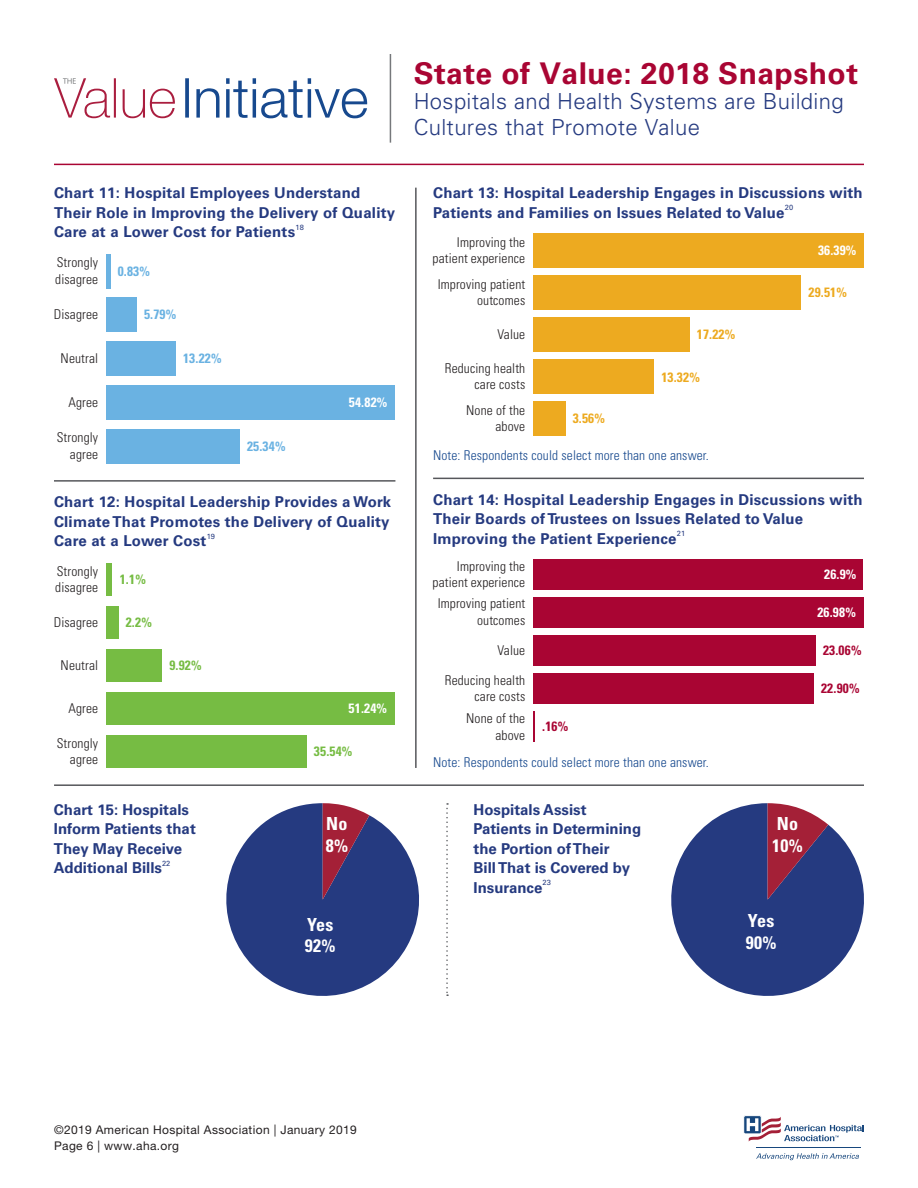
<style>
.page{position:relative;width:918px;height:1188px;background:#fff}
.page>*{position:absolute;margin:0;border:0;box-sizing:border-box;transform-origin:0 0}
.t1{font:700 30px "Univers LT Std";letter-spacing:.015em;color:#a90533}
.t2{font:300 22.2px/25.5px "Univers LT Std";letter-spacing:.015em;color:#253a80}
.Main_Body{font:700 condensed 18px/21.6px "Univers LT Std";letter-spacing:.015em;color:#fff}
.t3{font:700 15px/19.5px "Univers LT Std";letter-spacing:.015em;color:#253a80}
.Main_Body-2{font:300 condensed 13.5px/16.5px "Univers LT Std";letter-spacing:.01em;color:#231f20;text-align:right}
.Main_Body-3{font:300 condensed 13.5px "Univers LT Std";letter-spacing:.01em;color:#17498e}
.Main_Body-4{font:700 condensed 13.5px "Univers LT Std";letter-spacing:.015em;color:#fff}
.Main_Body-5{font:700 condensed 13.5px "Univers LT Std";letter-spacing:.015em;color:#edaa20}
.Main_Body-6{font:700 condensed 13.5px "Univers LT Std";letter-spacing:.015em;color:#6ab2e2}
.Main_Body-7{font:700 condensed 13.5px "Univers LT Std";color:#76bc43}
.Main_Body-8{font:700 condensed 13.5px "Univers LT Std";letter-spacing:.015em;color:#a90533}
.t4{font:12px "Helvetica Neue LT Std";letter-spacing:.03em;color:#231f20}
.t5{font:7.5px "Univers LT Std";letter-spacing:.015em;color:#253a80}
</style>
<div class="page">
<svg style="left:185px;top:78px;width:182px;height:40px"></svg>
<svg style="left:54px;top:78px;width:121px;height:40px"></svg>
<hr style="left:390px;top:54px;width:1px;height:89px;background:#76787b">
<hr style="left:415px;top:188px;width:2px;height:580px;background:#56575b">
<hr style="left:54px;top:480px;width:341px;height:2px;background:#56575b">
<div style="left:106px;top:735px;width:200px;height:33px;background:#76bc43"></div>
<div style="left:106px;top:692px;width:289px;height:33px;background:#76bc43"></div>
<div style="left:106px;top:649px;width:56px;height:33px;background:#76bc43"></div>
<div style="left:106px;top:606px;width:12px;height:33px;background:#76bc43"></div>
<div style="left:106px;top:563px;width:6px;height:33px;background:#76bc43"></div>
<hr style="left:54px;top:164px;width:810px;height:1px;background:#a90533">
<hr style="left:433px;top:478px;width:431px;height:1px;background:#56575b">
<hr style="left:54px;top:784px;width:810px;height:2px;background:#56575b">
<svg style="left:226px;top:803px;width:193px;height:193px;fill:#253a80"></svg>
<svg style="left:323px;top:803px;width:46px;height:97px;background:#70355f"></svg>
<svg style="left:671px;top:803px;width:193px;height:193px;fill:#253a80"></svg>
<svg style="left:768px;top:803px;width:60px;height:97px;background:#793a61"></svg>
<hr style="left:756px;top:1148px;width:104px;height:1px;background:#17477d">
<svg style="left:756px;top:1153px;width:103px;height:7px"></svg>
<svg style="left:743px;top:1115px;width:121px;height:27px"></svg>
<div style="left:106px;top:385px;width:289px;height:35px;background:#6ab2e2"></div>
<div style="left:106px;top:429px;width:134px;height:34px;background:#6ab2e2"></div>
<div style="left:106px;top:342px;width:70px;height:34px;background:#6ab2e2"></div>
<div style="left:106px;top:298px;width:30px;height:34px;background:#6ab2e2"></div>
<hr style="left:106px;top:254px;width:4px;height:34px;background:#6ab2e2">
<div style="left:533px;top:401px;width:32px;height:35px;background:#edaa20"></div>
<div style="left:533px;top:359px;width:121px;height:35px;background:#edaa20"></div>
<div style="left:533px;top:317px;width:156px;height:35px;background:#edaa20"></div>
<div style="left:533px;top:275px;width:268px;height:35px;background:#edaa20"></div>
<div style="left:533px;top:233px;width:331px;height:35px;background:#edaa20"></div>
<hr style="left:533px;top:712px;width:2px;height:30px;background:#a90533">
<div style="left:533px;top:673px;width:281px;height:31px;background:#a90533"></div>
<div style="left:533px;top:635px;width:283px;height:31px;background:#a90533"></div>
<div style="left:533px;top:597px;width:331px;height:31px;background:#a90533"></div>
<div style="left:533px;top:559px;width:330px;height:31px;background:#a90533"></div>
<svg style="left:446px;top:803px;width:2px;height:193px"></svg>
<p class="t1" style="left:414px;top:56px;width:446px">State of Value: 2018 Snapshot</p>
<p class="t2" style="left:414px;top:89px;width:432px">Hospitals and Health Systems are Building<br>Cultures that Promote Value</p>
<p class="t3" style="left:54px;top:184px;width:343px">Chart 11: Hospital Employees Understand<br>Their Role in Improving the Delivery of Quality<br>Care at a Lower Cost for Patients</p>
<p class="t5" style="left:295px;top:223px;width:10px">18</p>
<p class="Main_Body-2" style="left:55px;top:254px;width:44px;text-align:left">Strongly disagree</p>
<p class="Main_Body-2" style="left:54px;top:306px;width:46px">Disagree</p>
<p class="Main_Body-2" style="left:61px;top:350px;width:39px">Neutral</p>
<p class="Main_Body-2" style="left:68px;top:394px;width:31px">Agree</p>
<p class="Main_Body-2" style="left:57px;top:429px;width:43px">Strongly agree</p>
<p class="Main_Body-6" style="left:118px;top:262px;width:34px">0.83%</p>
<p class="Main_Body-6" style="left:144px;top:306px;width:34px">5.79%</p>
<p class="Main_Body-6" style="left:183px;top:350px;width:40px">13.22%</p>
<p class="Main_Body-6" style="left:247px;top:437px;width:40px">25.34%</p>
<p class="Main_Body-4" style="left:349px;top:394px;width:40px">54.82%</p>
<p class="t3" style="left:54px;top:493px;width:339px;text-align:justify">Chart 12: Hospital Leadership Provides a Work Climate That Promotes the Delivery of Quality Care at a Lower Cost</p>
<p class="t5" style="left:207px;top:532px;width:10px">19</p>
<p class="Main_Body-2" style="left:55px;top:563px;width:44px;text-align:left">Strongly disagree</p>
<p class="Main_Body-2" style="left:54px;top:614px;width:46px">Disagree</p>
<p class="Main_Body-2" style="left:61px;top:657px;width:39px">Neutral</p>
<p class="Main_Body-2" style="left:68px;top:700px;width:31px">Agree</p>
<p class="Main_Body-2" style="left:57px;top:735px;width:43px">Strongly agree</p>
<p class="Main_Body-7" style="left:120px;top:571px;width:28px">1.1%</p>
<p class="Main_Body-7" style="left:126px;top:614px;width:28px">2.2%</p>
<p class="Main_Body-7" style="left:169px;top:657px;width:34px">9.92%</p>
<p class="t3" style="left:54px;top:800px;width:143px">Chart 15: Hospitals<br>Inform Patients that<br>They May Receive<br>Additional Bills</p>
<p class="t5" style="left:162px;top:859px;width:10px">22</p>
<p class="Main_Body-4" style="left:349px;top:700px;width:40px">51.24%</p>
<p class="Main_Body-7" style="left:314px;top:743px;width:40px">35.54%</p>
<p class="Main_Body" style="left:326px;top:813px;width:24px">No<br>8%</p>
<p class="Main_Body" style="left:305px;top:913px;width:32px">Yes<br>92%</p>
<p class="t3" style="left:433px;top:184px;width:431px">Chart 13: Hospital Leadership Engages in Discussions with<br>Patients and Families on Issues Related to Value</p>
<p class="t5" style="left:785px;top:203px;width:10px">20</p>
<p class="Main_Body-2" style="left:433px;top:234px;width:94px">Improving the patient experience</p>
<p class="Main_Body-2" style="left:438px;top:276px;width:89px">Improving patient outcomes</p>
<p class="Main_Body-2" style="left:498px;top:326px;width:29px">Value</p>
<p class="Main_Body-2" style="left:445px;top:360px;width:82px">Reducing health care costs</p>
<p class="Main_Body-2" style="left:466px;top:402px;width:61px">None of the above</p>
<p class="Main_Body-5" style="left:573px;top:410px;width:34px">3.56%</p>
<p class="Main_Body-5" style="left:697px;top:326px;width:40px">17.22%</p>
<p class="Main_Body-5" style="left:661px;top:368px;width:40px">13.32%</p>
<p class="Main_Body-3" style="left:433px;top:448px;width:277px">Note: Respondents could select more than one answer.</p>
<p class="Main_Body-4" style="left:818px;top:242px;width:40px">36.39%</p>
<p class="Main_Body-5" style="left:809px;top:284px;width:40px">29.51%</p>
<p class="t3" style="left:433px;top:490px;width:431px">Chart 14: Hospital Leadership Engages in Discussions with<br>Their Boards of Trustees on Issues Related to Value</p>
<p class="t3" style="left:433px;top:529px;width:245px">Improving the Patient Experience</p>
<p class="t5" style="left:677px;top:529px;width:10px">21</p>
<p class="Main_Body-2" style="left:433px;top:558px;width:94px">Improving the patient experience</p>
<p class="Main_Body-2" style="left:438px;top:595px;width:89px">Improving patient outcomes</p>
<p class="Main_Body-2" style="left:498px;top:642px;width:29px">Value</p>
<p class="Main_Body-2" style="left:445px;top:672px;width:82px">Reducing health care costs</p>
<p class="Main_Body-2" style="left:466px;top:710px;width:61px">None of the above</p>
<p class="Main_Body-8" style="left:542px;top:718px;width:28px">.16%</p>
<p class="Main_Body-3" style="left:433px;top:754px;width:277px">Note: Respondents could select more than one answer.</p>
<p class="t3" style="left:474px;top:800px;width:169px">Hospitals Assist<br>Patients in Determining the Portion of Their<br>Bill That is Covered by<br>Insurance</p>
<p class="t5" style="left:542px;top:878px;width:10px">23</p>
<p class="Main_Body-4" style="left:824px;top:566px;width:34px">26.9%</p>
<p class="Main_Body-4" style="left:817px;top:604px;width:40px">26.98%</p>
<p class="Main_Body-8" style="left:823px;top:642px;width:40px">23.06%</p>
<p class="Main_Body-8" style="left:821px;top:680px;width:40px">22.90%</p>
<p class="Main_Body" style="left:772px;top:813px;width:32px">No<br>10%</p>
<p class="Main_Body" style="left:746px;top:910px;width:32px">Yes<br>90%</p>
<p class="t4" style="left:54px;top:1122px;width:304px">©2019 American Hospital Association | January 2019</p>
<p class="t4" style="left:54px;top:1139px;width:127px">Page 6 | www.aha.org</p>
</div>
